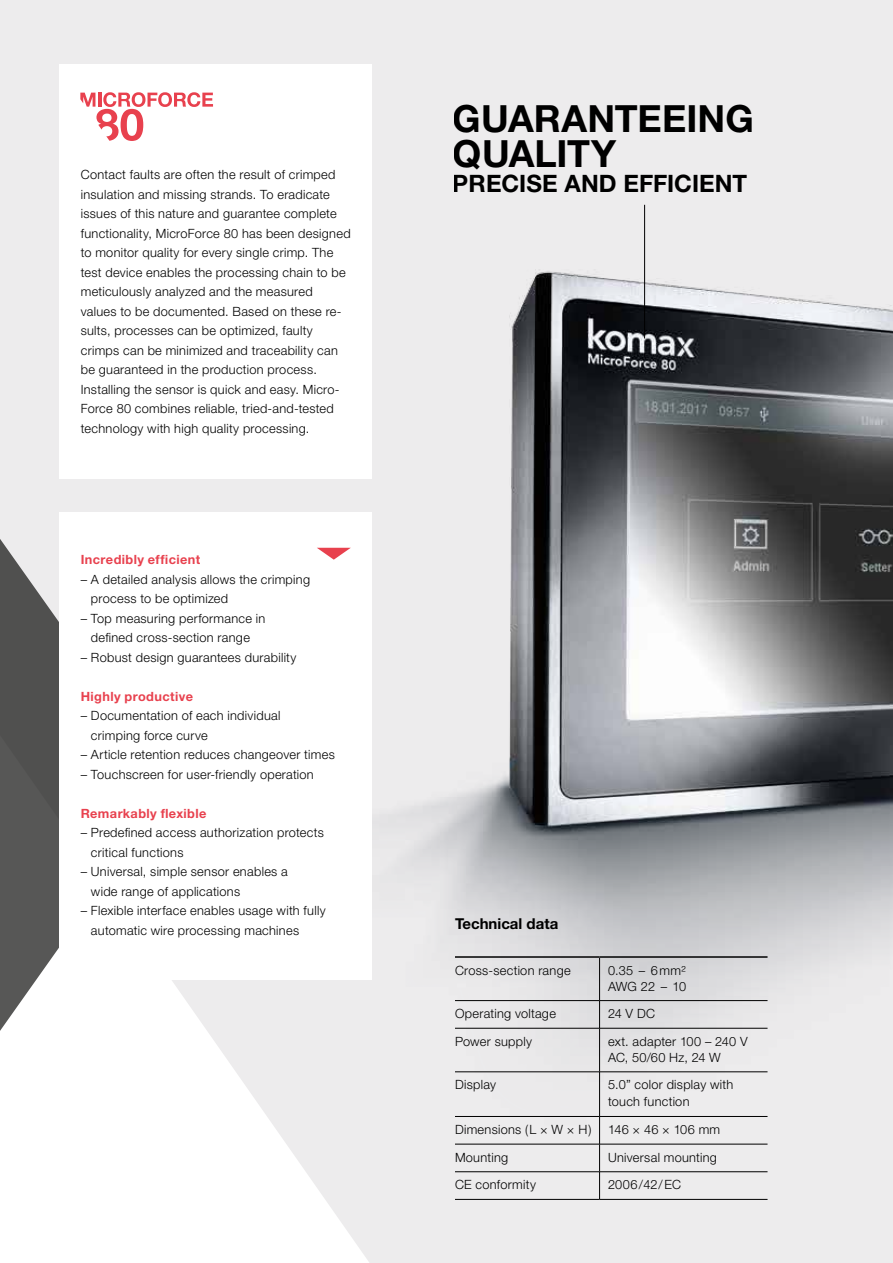
<style>
.page{position:relative;width:893px;height:1263px;background:#edeced}
.page>*{position:absolute;margin:0;border:0;box-sizing:border-box;transform-origin:0 0}
.t1{font:700 37.5px/34.5px "Helvetica Neue LT Std";color:#000}
.t2{font:700 24px "Helvetica Neue LT Std";color:#000}
.t3{font:700 15px "Helvetica Neue LT Std";color:#000}
.t4{font:300 12.75px/19.5px "Helvetica Neue LT Std";letter-spacing:.025em;color:#000}
.t5{font:700 12.75px "Helvetica Neue LT Std";letter-spacing:.03em;color:#e8414e}
</style>
<div class="page">
<img style="left:191px;top:204px;width:702px;height:996px">
<svg style="left:0;top:980px;width:370px;height:283px;fill:#fff"></svg>
<svg style="left:0;top:512px;width:174px;height:573px;background:#a4a4a3"></svg>
<hr style="left:644px;top:205px;width:1px;height:133px;background:#000">
<div style="left:60px;top:512px;width:312px;height:468px;background:#fff"></div>
<svg style="left:317px;top:548px;width:34px;height:12px"></svg>
<div style="left:60px;top:64px;width:312px;height:414px;background:#fff"></div>
<svg style="left:80px;top:92px;width:133px;height:49px"></svg>
<hr style="left:455px;top:1144px;width:145px;height:1px;background:#000">
<hr style="left:600px;top:1144px;width:167px;height:1px;background:#000">
<hr style="left:455px;top:1171px;width:145px;height:1px;background:#000">
<hr style="left:600px;top:1171px;width:167px;height:1px;background:#000">
<hr style="left:455px;top:1199px;width:145px;height:1px;background:#000">
<hr style="left:600px;top:1199px;width:167px;height:1px;background:#000">
<hr style="left:455px;top:1000px;width:145px;height:1px;background:#000">
<hr style="left:600px;top:1000px;width:167px;height:1px;background:#000">
<hr style="left:455px;top:1028px;width:145px;height:1px;background:#000">
<hr style="left:600px;top:1028px;width:167px;height:1px;background:#000">
<hr style="left:455px;top:1116px;width:145px;height:1px;background:#000">
<hr style="left:600px;top:1116px;width:167px;height:1px;background:#000">
<hr style="left:599px;top:958px;width:1px;height:42px;background:#000">
<svg style="left:599px;top:1001px;width:1px;height:27px"></svg>
<hr style="left:599px;top:1028px;width:1px;height:44px;background:#000">
<hr style="left:599px;top:1072px;width:1px;height:44px;background:#000">
<svg style="left:599px;top:1117px;width:1px;height:82px"></svg>
<hr style="left:455px;top:956px;width:145px;height:2px;background:#000">
<hr style="left:600px;top:956px;width:167px;height:2px;background:#000">
<hr style="left:455px;top:1071px;width:145px;height:1px;background:#000">
<hr style="left:600px;top:1071px;width:167px;height:1px;background:#000">
<p class="t4" style="left:81px;top:165px;width:271px">Contact faults are often the result of crimped insulation and missing strands. To eradicate issues of this nature and guarantee complete functionality, MicroForce 80 has been designed to monitor quality for every single crimp. The test device enables the processing chain to be meticulously analyzed and the measured values to be documented. Based on these re&shy;sults, processes can be optimized, faulty crimps can be minimized and traceability can be guaranteed in the production process.<br>Installing the sensor is quick and easy. Micro-Force 80 combines reliable, tried-and-tested technology with high quality processing.</p>
<p class="t5" style="left:81px;top:552px;width:121px">Incredibly efficient</p>
<p class="t4" style="left:91px;top:569px;width:221px;text-indent:-10px">– A detailed analysis allows the crimping process to be optimized</p>
<p class="t4" style="left:81px;top:608px;width:186px;text-align:center">– Top measuring performance in defined cross-section range</p>
<p class="t4" style="left:81px;top:647px;width:217px">– Robust design guarantees durability</p>
<p class="t5" style="left:81px;top:688px;width:114px">Highly productive</p>
<p class="t4" style="left:91px;top:705px;width:191px;text-indent:-10px">– Documentation of each individual crimping force curve</p>
<p class="t4" style="left:81px;top:744px;width:256px">– Article retention reduces changeover times</p>
<p class="t4" style="left:81px;top:764px;width:235px">– Touchscreen for user-friendly operation</p>
<p class="t5" style="left:81px;top:805px;width:127px">Remarkably flexible</p>
<p class="t4" style="left:91px;top:822px;width:234px;text-indent:-10px">– Predefined access authorization protects critical functions</p>
<p class="t4" style="left:91px;top:861px;width:198px;text-indent:-10px">– Universal, simple sensor enables a wide range of applications</p>
<p class="t4" style="left:91px;top:900px;width:236px;text-indent:-10px">– Flexible interface enables usage with fully automatic wire processing machines</p>
<h1 class="t1" style="left:453px;top:101px;width:302px">GUARANTEEING<br>QUALITY</h1>
<h2 class="t2" style="left:453px;top:169px;width:296px">PRECISE AND EFFICIENT</h2>
<p class="t3" style="left:455px;top:915px;width:105px">Technical data</p>
<p class="t4" style="left:455px;top:960px;width:117px">Cross-section range</p>
<p class="t4" style="left:608px;top:961px;width:80px;line-height:16.5px">0.35 – 6 mm²<br>AWG 22 – 10</p>
<p class="t4" style="left:455px;top:1004px;width:102px">Operating voltage</p>
<p class="t4" style="left:608px;top:1004px;width:48px">24 V DC</p>
<p class="t4" style="left:455px;top:1031px;width:78px">Power supply</p>
<p class="t4" style="left:608px;top:1033px;width:141px;line-height:16.5px">ext. adapter 100 – 240 V<br>AC, 50/60 Hz, 24 W</p>
<p class="t4" style="left:455px;top:1075px;width:43px">Display</p>
<p class="t4" style="left:608px;top:1076px;width:127px;line-height:16.5px">5.0” color display with touch function</p>
<p class="t4" style="left:455px;top:1119px;width:138px">Dimensions (L × W × H)</p>
<p class="t4" style="left:608px;top:1119px;width:114px">146 × 46 × 106 mm</p>
<p class="t4" style="left:455px;top:1147px;width:55px">Mounting</p>
<p class="t4" style="left:608px;top:1147px;width:110px">Universal mounting</p>
<p class="t4" style="left:455px;top:1175px;width:82px">CE conformity</p>
<p class="t4" style="left:608px;top:1175px;width:74px">2006/42/EC</p>
</div>
